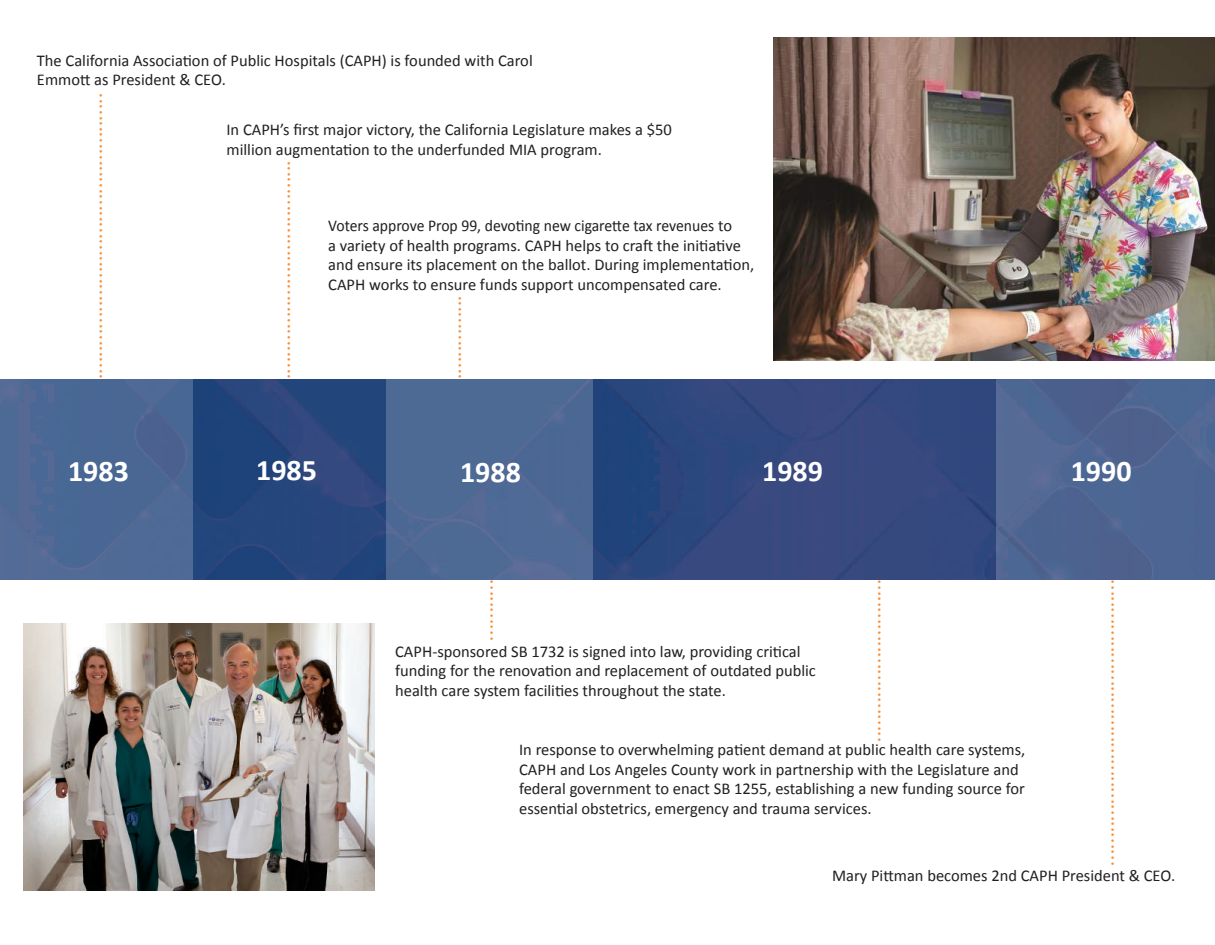
<style>
.page{position:relative;width:1215px;height:945px;background:#fff}
.page>*{position:absolute;margin:0;border:0;box-sizing:border-box;transform-origin:0 0}
.t1{font:700 30px "Calibri";color:#fff}
.t2{font:22.5px "Times";color:#f6903b}
.t3{font:16.5px/19.8px "Calibri";color:#231f20}
.t4{font:16.5px/19.8px "Calibri";color:#231f20;scale:.95 1}
</style>
<div class="page">
<img style="left:193px;top:379px;width:804px;height:200px">
<div style="left:0;top:378px;width:193px;height:202px;background:#4a6894"></div>
<div style="left:387px;top:379px;width:206px;height:202px;background:#4d6a94"></div>
<div style="left:997px;top:378px;width:218px;height:202px;background:#4d6592"></div>
<img style="left:23px;top:623px;width:351px;height:268px">
<img style="left:773px;top:38px;width:442px;height:322px">
<p class="t3" style="left:37px;top:49px;width:497px">The California Association of Public Hospitals (CAPH) is founded with Carol<br>Emmott as President &amp; CEO.</p>
<p class="t3" style="left:226px;top:119px;width:447px">In CAPH’s first major victory, the California Legislature makes a $50 million augmentation to the underfunded MIA program.</p>
<h2 class="t2" style="left:74px;top:380px;width:288px;rotate:-90deg">...................................................</h2>
<h2 class="t2" style="left:261px;top:380px;width:221px;rotate:-90deg">.......................................</h2>
<p class="t4" style="left:328px;top:215px;width:450px">Voters approve Prop 99, devoting new cigarette tax revenues to<br>a variety of health programs. CAPH helps to craft the initiative and ensure its placement on the ballot. During implementation, CAPH works to ensure funds support uncompensated care.</p>
<h2 class="t2" style="left:432px;top:380px;width:86px;rotate:-90deg">...............</h2>
<h1 class="t1" style="left:68px;top:452px;width:62px">1983</h1>
<h1 class="t1" style="left:256px;top:452px;width:62px">1985</h1>
<h1 class="t1" style="left:460px;top:453px;width:62px">1988</h1>
<h1 class="t1" style="left:762px;top:452px;width:62px">1989</h1>
<h1 class="t1" style="left:1071px;top:452px;width:62px">1990</h1>
<h2 class="t2" style="left:519px;top:578px;width:63px;rotate:90deg">...........</h2>
<h2 class="t2" style="left:907px;top:578px;width:165px;rotate:90deg">.............................</h2>
<h2 class="t2" style="left:1140px;top:578px;width:288px;rotate:90deg">...................................................</h2>
<p class="t3" style="left:395px;top:641px;width:422px">CAPH-sponsored SB 1732 is signed into law, providing critical funding for the renovation and replacement of outdated public health care system facilities throughout the state.</p>
<p class="t3" style="left:519px;top:739px;width:508px">In response to overwhelming patient demand at public health care systems, CAPH and Los Angeles County work in partnership with the Legislature and federal government to enact SB 1255, establishing a new funding source for essential obstetrics, emergency and trauma services.</p>
<p class="t3" style="left:832px;top:865px;width:345px">Mary Pittman becomes 2nd CAPH President &amp; CEO.</p>
</div>
